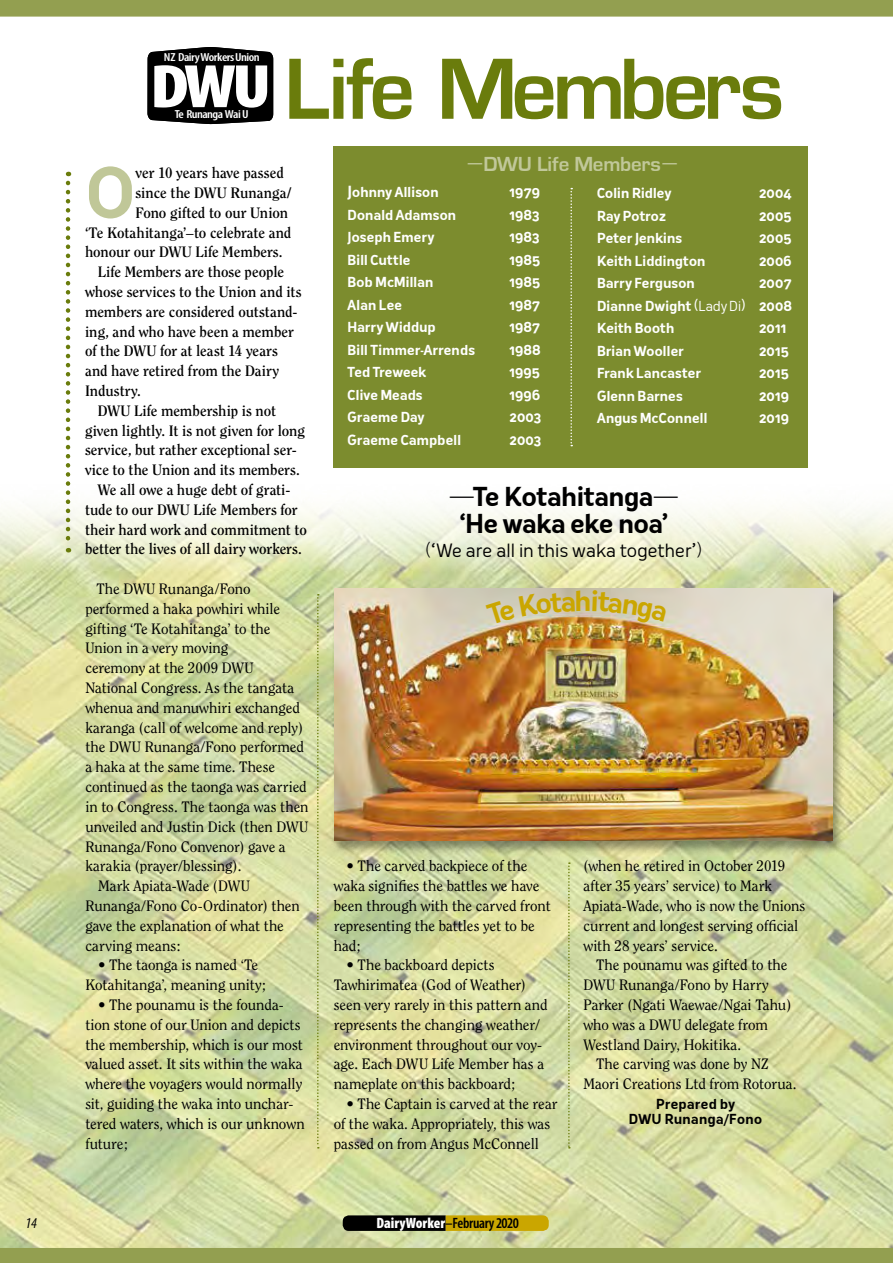
<style>
.page{position:relative;width:893px;height:1263px;background:#fff}
.page>*{position:absolute;margin:0;border:0;box-sizing:border-box;transform-origin:0 0}
.t1{font:700 90px "Eurostile";letter-spacing:-.05em;color:#6a7c0c}
.t2{font:700 67.8px "Oceania";color:#c0c798}
.t3{font:900 condensed 61.8px "Myriad Pro";color:#fff;scale:1.22 1}
.t4{font:700 27px "Oceania";color:#caa600}
.t5{font:700 25.5px/27px "Oceania";letter-spacing:-.045em;color:#000;text-align:center}
.t6{font:700 21px "Eurostile";letter-spacing:-.01em;color:#c1c89a}
.t7{font:18px "Oceania";letter-spacing:-.025em;color:#000}
.t8{font:15px/19.8px "Clearface";letter-spacing:-.005em;color:#000}
.t9{font:700 15px "Clearface";letter-spacing:-.005em;color:#000}
.t10{font:600 condensed 15px "Myriad Pro";letter-spacing:-.02em;color:#000}
.t11{font:italic condensed 15px "Myriad Pro";color:#000}
.t12{font:700 13.5px/22.5px "Oceania";letter-spacing:-.03em;color:#fff;text-align:justify}
.t13{font:700 13.5px/15px "Oceania";letter-spacing:-.01em;color:#000;text-align:center}
.t14{font:600 condensed 11.7px "Myriad Pro";letter-spacing:-.04em;color:#fff;scale:1.16 1}
.s1{font-weight:400}
.s2{font-size:15px}
.s3{font-weight:300}
.s4{font-weight:900;color:#fff}
</style>
<div class="page">
<img style="left:0;top:483px;width:893px;height:765px">
<svg style="left:343px;top:1215px;width:206px;height:16px;background:#695806"></svg>
<div style="left:330px;top:588px;width:515px;height:268px;background:#000;opacity:.4"></div>
<img style="left:334px;top:589px;width:499px;height:251px">
<svg style="left:317px;top:594px;width:2px;height:554px"></svg>
<svg style="left:568px;top:862px;width:2px;height:286px"></svg>
<div style="left:333px;top:146px;width:475px;height:321px;background:#7c8c2e"></div>
<svg style="left:147px;top:47px;width:126px;height:77px;background:#0f0f0f"></svg>
<svg style="left:570px;top:188px;width:2px;height:258px"></svg>
<div style="left:0;top:1248px;width:893px;height:15px;background:#939f50"></div>
<div style="left:0;top:0;width:893px;height:17px;background:#939f50"></div>
<svg style="left:66px;top:183px;width:4px;height:369px"></svg>
<svg style="left:486px;top:592px;width:89px;height:33px;background:#cdc2a6"></svg>
<svg style="left:592px;top:590px;width:75px;height:34px;background:#d1c5ab"></svg>
<p class="t14" style="left:164px;top:50px;width:84px">NZ Dairy Workers Union</p>
<h3 class="t3" style="left:150px;top:47px;width:101px">DWU</h3>
<p class="t14" style="left:175px;top:107px;width:65px">Te Runanga Wai U</p>
<h1 class="t1" style="left:284px;top:40px;width:502px">Life Members</h1>
<h2 class="t2" style="left:85px;top:153px;width:52px">O</h2>
<p class="t9" style="left:136px;top:164px;width:150px">ver 10 years have passed</p>
<p class="t9" style="left:136px;top:184px;width:157px">since the DWU Runanga/</p>
<p class="t9" style="left:136px;top:204px;width:154px">Fono gifted to our Union</p>
<p class="t9" style="left:85px;top:223px;width:208px">‘Te Kotahitanga’–to celebrate and</p>
<p class="t9" style="left:85px;top:243px;width:199px">honour our DWU Life Members.</p>
<p class="t9" style="left:98px;top:263px;width:188px">Life Members are those people</p>
<p class="t9" style="left:85px;top:283px;width:218px">whose services to the Union and its</p>
<p class="t9" style="left:85px;top:303px;width:214px">members are considered outstand-</p>
<p class="t9" style="left:85px;top:322px;width:210px">ing, and who have been a member</p>
<p class="t9" style="left:85px;top:342px;width:194px">of the DWU for at least 14 years</p>
<p class="t9" style="left:85px;top:362px;width:196px">and have retired from the Dairy</p>
<p class="t9" style="left:85px;top:382px;width:57px">Industry.</p>
<p class="t9" style="left:98px;top:402px;width:180px">DWU Life membership is not</p>
<p class="t9" style="left:85px;top:421px;width:221px">given lightly. It is not given for long</p>
<p class="t9" style="left:85px;top:441px;width:213px">service, but rather exceptional ser-</p>
<p class="t9" style="left:85px;top:461px;width:216px">vice to the Union and its members.</p>
<p class="t9" style="left:98px;top:481px;width:194px">We all owe a huge debt of grati-</p>
<p class="t9" style="left:85px;top:501px;width:214px">tude to our DWU Life Members for</p>
<p class="t9" style="left:85px;top:520px;width:223px">their hard work and commitment to</p>
<p class="t9" style="left:85px;top:540px;width:218px">better the lives of all dairy workers.</p>
<p class="t8" style="left:96px;top:579px;width:156px">The DWU Runanga/Fono</p>
<p class="t8" style="left:85px;top:599px;width:196px">performed a haka powhiri while</p>
<p class="t8" style="left:85px;top:619px;width:187px">gifting ‘Te Kotahitanga’ to the</p>
<p class="t8" style="left:85px;top:638px;width:145px">Union in a very moving</p>
<p class="t8" style="left:85px;top:658px;width:170px">ceremony at the 2009 DWU</p>
<p class="t8" style="left:85px;top:678px;width:210px">National Congress. As the tangata</p>
<p class="t8" style="left:85px;top:698px;width:216px">whenua and manuwhiri exchanged</p>
<p class="t8" style="left:85px;top:718px;width:219px">karanga (call of welcome and reply)</p>
<p class="t8" style="left:85px;top:737px;width:220px">the DWU Runanga/Fono performed</p>
<p class="t8" style="left:85px;top:757px;width:191px">a haka at the same time. These</p>
<p class="t8" style="left:85px;top:777px;width:223px">continued as the taonga was carried</p>
<p class="t8" style="left:85px;top:797px;width:225px">in to Congress. The taonga was then</p>
<p class="t8" style="left:85px;top:817px;width:225px">unveiled and Justin Dick (then DWU</p>
<p class="t8" style="left:85px;top:836px;width:202px">Runanga/Fono Convenor) gave a</p>
<p class="t8" style="left:85px;top:856px;width:158px">karakia (prayer/blessing).</p>
<p class="t8" style="left:98px;top:876px;width:154px">Mark Apiata-Wade (DWU</p>
<p class="t8" style="left:85px;top:896px;width:216px">Runanga/Fono Co-Ordinator) then</p>
<p class="t8" style="left:85px;top:916px;width:200px">gave the explanation of what the</p>
<p class="t8" style="left:85px;top:935px;width:97px">carving means:</p>
<p class="t8" style="left:85px;top:955px;width:182px;text-align:center">• The taonga is named ‘Te<br>Kotahitanga’, meaning unity;</p>
<p class="t8" style="left:85px;top:995px;width:221px;text-indent:13px">• The pounamu is the founda&shy;tion stone of our Union and depicts the membership, which is our most valued asset. It sits within the waka where the voyagers would normally sit, guiding the waka into unchar&shy;tered waters, which is our unknown future;</p>
<h3 class="t6" style="left:468px;top:152px;width:211px"><span class="s1">—</span>DWU Life Members<span class="s1">—</span></h3>
<p class="t12" style="left:347px;top:181px;width:93px"><span class="s2">J</span>ohnny Allison</p>
<p class="t12" style="left:509px;top:181px;width:32px">1979</p>
<p class="t12" style="left:347px;top:204px;width:111px">Donald Adamson</p>
<p class="t12" style="left:509px;top:204px;width:32px">1983</p>
<p class="t12" style="left:347px;top:226px;width:89px">Joseph Emery</p>
<p class="t12" style="left:509px;top:226px;width:32px">1983</p>
<p class="t12" style="left:347px;top:249px;width:65px">Bill Cuttle</p>
<p class="t12" style="left:509px;top:249px;width:33px">1985</p>
<p class="t12" style="left:347px;top:271px;width:88px">Bob McMillan</p>
<p class="t12" style="left:509px;top:271px;width:33px">1985</p>
<p class="t12" style="left:347px;top:294px;width:57px">Alan Lee</p>
<p class="t12" style="left:509px;top:294px;width:32px">1987</p>
<p class="t12" style="left:347px;top:316px;width:90px">Harry Widdup</p>
<p class="t12" style="left:509px;top:316px;width:32px">1987</p>
<p class="t12" style="left:347px;top:339px;width:130px">Bill Timmer-Arrends</p>
<p class="t12" style="left:509px;top:339px;width:33px">1988</p>
<p class="t12" style="left:347px;top:361px;width:81px">Ted Treweek</p>
<p class="t12" style="left:509px;top:361px;width:32px">1995</p>
<p class="t12" style="left:347px;top:384px;width:77px">Clive Meads</p>
<p class="t12" style="left:509px;top:384px;width:33px">1996</p>
<p class="t12" style="left:347px;top:406px;width:79px">Graeme Day</p>
<p class="t12" style="left:509px;top:406px;width:34px">2003</p>
<p class="t12" style="left:347px;top:429px;width:116px">Graeme Campbell</p>
<p class="t12" style="left:509px;top:429px;width:34px">2003</p>
<p class="t12" style="left:597px;top:182px;width:76px">Colin Ridley</p>
<p class="t12" style="left:759px;top:182px;width:35px">2004</p>
<p class="t12" style="left:597px;top:204px;width:71px">Ray Potroz</p>
<p class="t12" style="left:759px;top:204px;width:34px">2005</p>
<p class="t12" style="left:597px;top:227px;width:87px">Peter Jenkins</p>
<p class="t12" style="left:759px;top:227px;width:34px">2005</p>
<p class="t12" style="left:597px;top:249px;width:110px">Keith Liddington</p>
<p class="t12" style="left:759px;top:249px;width:35px">2006</p>
<p class="t12" style="left:597px;top:272px;width:100px">Barry Ferguson</p>
<p class="t12" style="left:597px;top:272px;width:197px;text-indent:162px">2007<br>Dianne Dwight <span class="s1">(Lady Di)</span> 2008<br>Keith Booth</p>
<p class="t12" style="left:759px;top:317px;width:30px">2011</p>
<p class="t12" style="left:597px;top:339px;width:89px">Brian Wooller</p>
<p class="t12" style="left:759px;top:339px;width:32px">2015</p>
<p class="t12" style="left:597px;top:362px;width:106px">Frank Lancaster</p>
<p class="t12" style="left:759px;top:362px;width:32px">2015</p>
<p class="t12" style="left:597px;top:384px;width:88px">Glenn Barnes</p>
<p class="t12" style="left:759px;top:384px;width:32px">2019</p>
<p class="t12" style="left:597px;top:407px;width:112px">Angus McConnell</p>
<p class="t12" style="left:759px;top:407px;width:32px">2019</p>
<h3 class="t5" style="left:449px;top:483px;width:231px"><span class="s3">—</span>Te Kotahitanga<span class="s3">— </span>‘He waka eke noa’</h3>
<p class="t7" style="left:425px;top:539px;width:279px"><span class="s3">(</span>‘We are all in this waka together’<span class="s3">)</span></p>
<h3 class="t4" style="left:574px;top:585px;width:19px">h</h3>
<p class="t8" style="left:334px;top:856px;width:218px;text-indent:13px">• The carved backpiece of the waka signifies the battles we have been through with the carved front representing the battles yet to be had;</p>
<p class="t8" style="left:334px;top:955px;width:215px;text-indent:13px">• The backboard depicts<br>Tawhirimatea (God of Weather) seen very rarely in this pattern and represents the changing weather/ environment throughout our voy&shy;age. Each DWU Life Member has a nameplate on this backboard;</p>
<p class="t8" style="left:334px;top:1094px;width:225px;text-indent:13px">• The Captain is carved at the rear of the waka. Appropriately, this was passed on from Angus McConnell</p>
<p class="t8" style="left:583px;top:856px;width:224px">(when he retired in October 2019 after 35 years’ service) to Mark<br>Apiata-Wade, who is now the Unions current and longest serving official with 28 years’ service.</p>
<p class="t8" style="left:583px;top:955px;width:209px;text-indent:13px">The pounamu was gifted to the<br>DWU Runanga/Fono by Harry<br>Parker (Ngati Waewae/Ngai Tahu) who was a DWU delegate from<br>Westland Dairy, Hokitika.</p>
<p class="t8" style="left:583px;top:1054px;width:215px;text-indent:13px">The carving was done by NZ<br>Maori Creations Ltd from Rotorua.</p>
<p class="t13" style="left:628px;top:1096px;width:135px">Prepared by<br>DWU Runanga/Fono</p>
<p class="t11" style="left:26px;top:1214px;width:13px">14</p>
<p class="t10" style="left:376px;top:1213px;width:144px"><span class="s4">DairyWorker</span>–February 2020</p>
</div>
